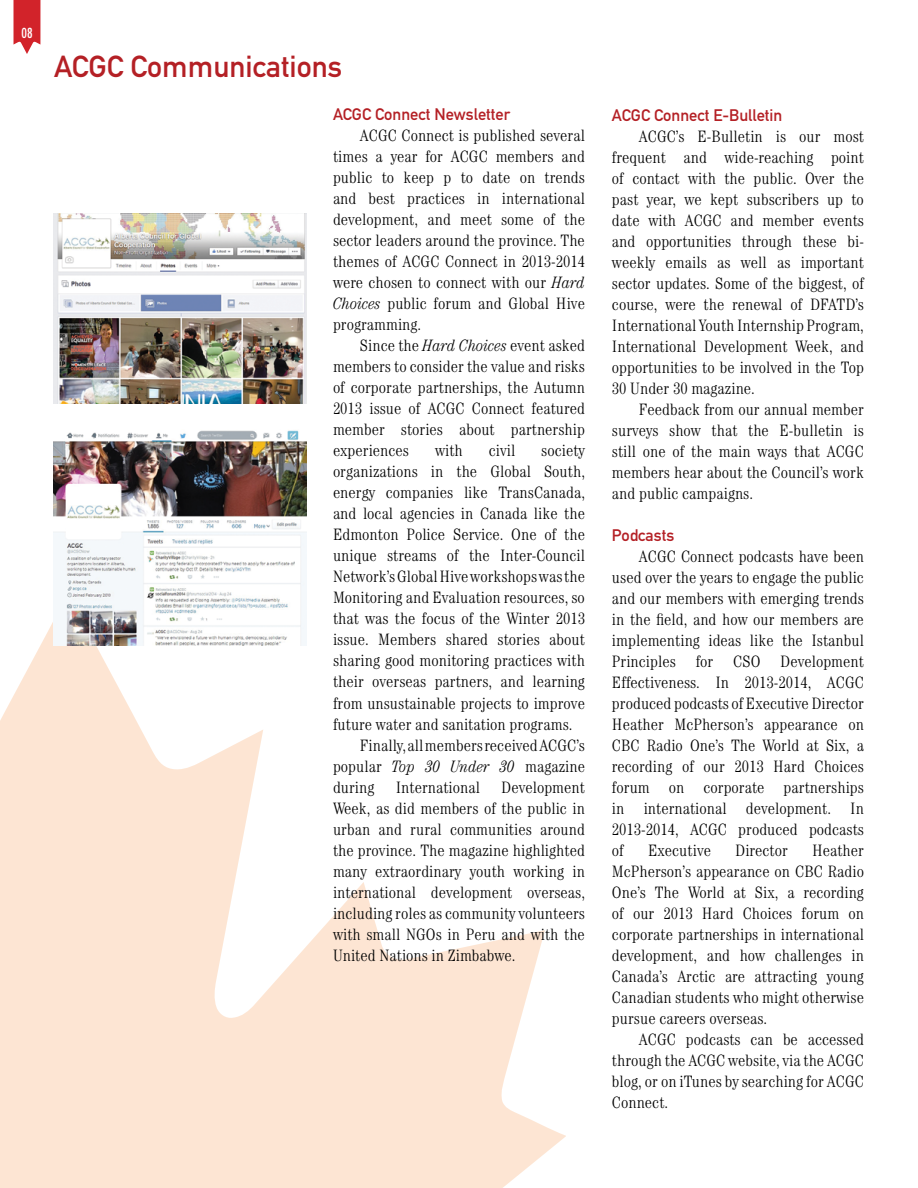
<style>
.page{position:relative;width:918px;height:1188px;background:#fff}
.page>*{position:absolute;margin:0;border:0;box-sizing:border-box;transform-origin:0 0}
.t1{font:30px "DIN Mittelschrift";color:#b42025}
.t2{font:300 condensed 16.5px/21px "Century Std";color:#000;text-align:justify}
.t3{font:16.5px "DIN Mittelschrift";color:#b42025}
.t4{font:condensed 13.5px "Futura Std";color:#fff}
.s1{font-style:italic}
</style>
<div class="page">
<svg style="left:0;top:593px;width:566px;height:595px;fill:#fde5d3"></svg>
<svg style="left:14px;top:0;width:26px;height:54px"></svg>
<img style="left:54px;top:214px;width:252px;height:189px">
<img style="left:54px;top:430px;width:252px;height:216px">
<p class="t4" style="left:22px;top:25px;width:13px">08</p>
<h1 class="t1" style="left:54px;top:48px;width:290px">ACGC Communications</h1>
<p class="t3" style="left:333px;top:105px;width:179px">ACGC Connect Newsletter</p>
<p class="t2" style="left:333px;top:125px;width:254px;text-indent:27px">ACGC Connect is published several times a year for ACGC members and public to keep p to date on trends and best practices in international development, and meet some of the sector leaders around the province. The themes of ACGC Connect in 2013-2014 were chosen to connect with our <span class="s1">Hard Choices</span> public forum and Global Hive programming.</p>
<p class="t2" style="left:333px;top:335px;width:254px;text-indent:27px">Since the <span class="s1">Hard Choices</span> event asked members to consider the value and risks of corporate partnerships, the Autumn 2013 issue of ACGC Connect featured member stories about partnership experiences</p>
<p class="t2" style="left:435px;top:440px;width:29px">with</p>
<p class="t2" style="left:489px;top:440px;width:28px">civil</p>
<p class="t2" style="left:541px;top:440px;width:45px">society</p>
<p class="t2" style="left:333px;top:461px;width:253px">organizations in the Global South,</p>
<p class="t2" style="left:333px;top:482px;width:254px">energy companies like TransCanada,</p>
<p class="t2" style="left:333px;top:503px;width:254px">and local agencies in Canada like the</p>
<p class="t2" style="left:333px;top:524px;width:254px">Edmonton Police Service. One of the</p>
<p class="t2" style="left:333px;top:545px;width:254px">unique streams of the Inter-Council</p>
<p class="t2" style="left:333px;top:566px;width:254px">Network’s Global Hive workshops was the</p>
<p class="t2" style="left:333px;top:587px;width:253px">Monitoring and Evaluation resources, so</p>
<p class="t2" style="left:333px;top:608px;width:254px">that was the focus of the Winter 2013</p>
<p class="t2" style="left:333px;top:629px;width:254px">issue. Members shared stories about</p>
<p class="t2" style="left:333px;top:650px;width:254px">sharing good monitoring practices with</p>
<p class="t2" style="left:333px;top:671px;width:254px">their overseas partners, and learning</p>
<p class="t2" style="left:333px;top:692px;width:254px">from unsustainable projects to improve</p>
<p class="t2" style="left:333px;top:713px;width:241px">future water and sanitation programs.</p>
<p class="t2" style="left:360px;top:734px;width:226px">Finally, all members received ACGC’s</p>
<p class="t2" style="left:333px;top:755px;width:254px">popular <span class="s1">Top 30 Under 30</span> magazine</p>
<p class="t2" style="left:333px;top:776px;width:43px">during</p>
<p class="t2" style="left:396px;top:776px;width:86px">International</p>
<p class="t2" style="left:333px;top:776px;width:254px;text-indent:168px">Development Week, as did members of the public in urban and rural communities around the province. The magazine highlighted many extraordinary youth working in international development overseas, including roles as community volunteers with small NGOs in Peru and with the United Nations in Zimbabwe.</p>
<p class="t3" style="left:612px;top:105px;width:172px">ACGC Connect E-Bulletin</p>
<p class="t2" style="left:612px;top:125px;width:254px;text-indent:27px">ACGC’s E-Bulletin is our most frequent and wide-reaching point of contact with the public. Over the past year, we kept subscribers up to date with ACGC and member events and opportunities through these bi&shy;weekly emails as well as important sector updates. Some of the biggest, of course, were the renewal of DFATD’s International Youth Internship Program, International Development Week, and opportunities to be involved in the Top 30 Under 30 magazine.</p>
<p class="t2" style="left:612px;top:398px;width:254px;text-indent:27px">Feedback from our annual member surveys show that the E-bulletin is still one of the main ways that ACGC members hear about the Council’s work and public campaigns.</p>
<p class="t3" style="left:612px;top:525px;width:64px">Podcasts</p>
<p class="t2" style="left:612px;top:545px;width:254px;text-indent:27px">ACGC Connect podcasts have been used over the years to engage the public and our members with emerging trends in the field, and how our members are implementing ideas like the Istanbul Principles for CSO Development Effectiveness. In 2013-2014, ACGC produced podcasts of Executive Director Heather McPherson’s appearance on CBC Radio One’s The World at Six, a recording of our 2013 Hard Choices forum on corporate partnerships in international development. In 2013-2014, ACGC produced podcasts of</p>
<p class="t2" style="left:612px;top:839px;width:254px;text-indent:200px">Heather McPherson’s appearance on CBC Radio One’s The World at Six, a recording of our 2013 Hard Choices forum on corporate partnerships in international development, and how challenges in Canada’s Arctic are attracting young Canadian students who might otherwise pursue careers overseas.</p>
<p class="t2" style="left:612px;top:1028px;width:254px;text-indent:27px">ACGC podcasts can be accessed through the ACGC website, via the ACGC blog, or on iTunes by searching for ACGC Connect.</p>
<p class="t2" style="left:648px;top:839px;width:64px">Executive</p>
<p class="t2" style="left:735px;top:839px;width:54px">Director</p>
</div>
